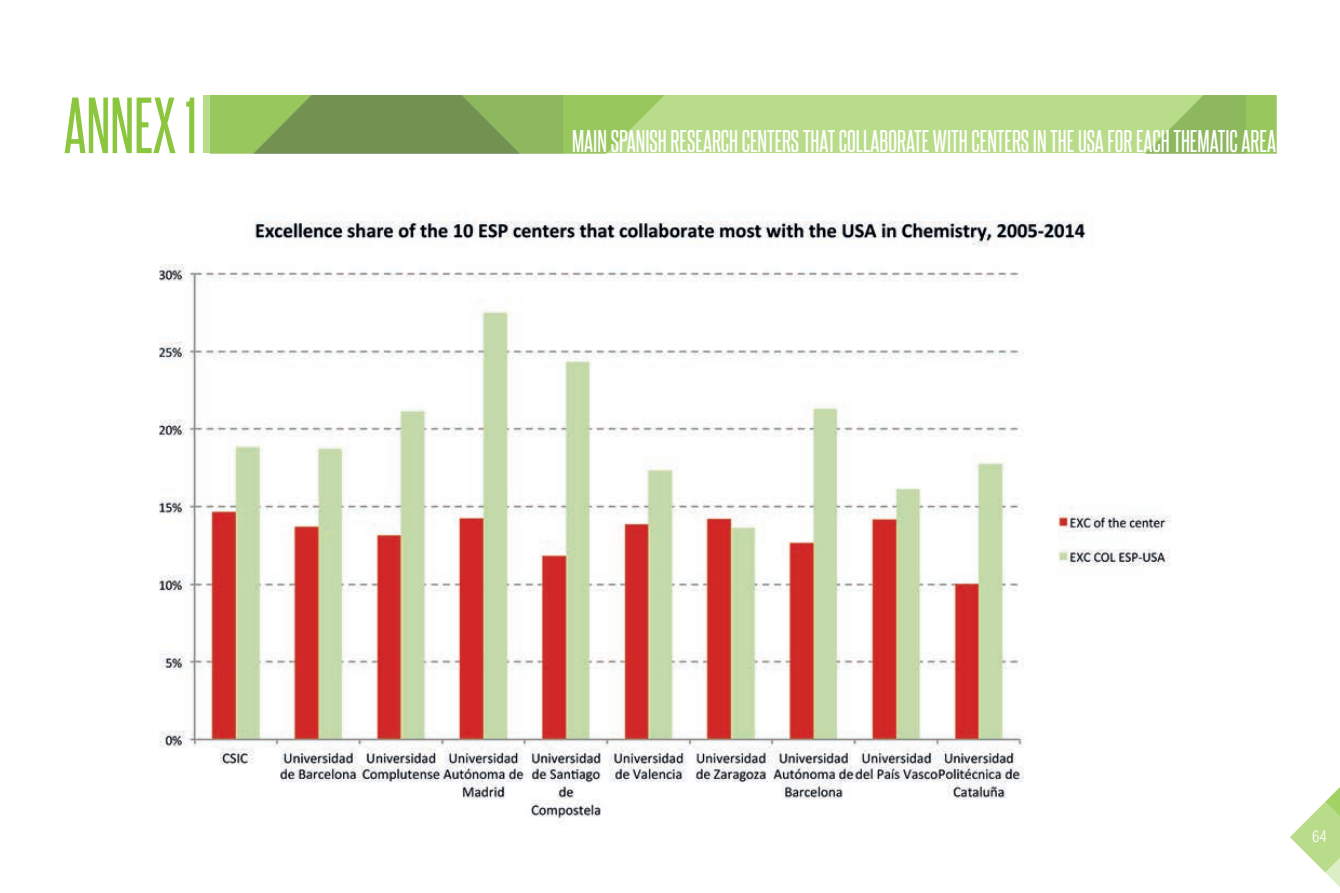
<style>
.page{position:relative;width:1340px;height:893px;background:#fff}
.page>*{position:absolute;margin:0;border:0;box-sizing:border-box;transform-origin:0 0}
.t1{font:67.5px "Steelfish Rg";color:#8bc63e}
.t2{font:27px "Steelfish Rg";color:#fff}
.t3{font:300 condensed 15.75px "Swiss 721 BT";color:#fff}
</style>
<div class="page">
<svg style="left:1290px;top:788px;width:49px;height:98px"></svg>
<img style="left:159px;top:213px;width:1012px;height:610px">
<img style="left:210px;top:96px;width:1066px;height:57px">
<p class="t1" style="left:64px;top:84px;width:135px">ANNEX 1</p>
<p class="t2" style="left:572px;top:124px;width:705px">MAIN SPANISH RESEARCH CENTERS THAT COLLABORATE WITH CENTERS IN THE USA FOR EACH THEMATIC AREA</p>
<p class="t3" style="left:1312px;top:827px;width:16px">64</p>
</div>
